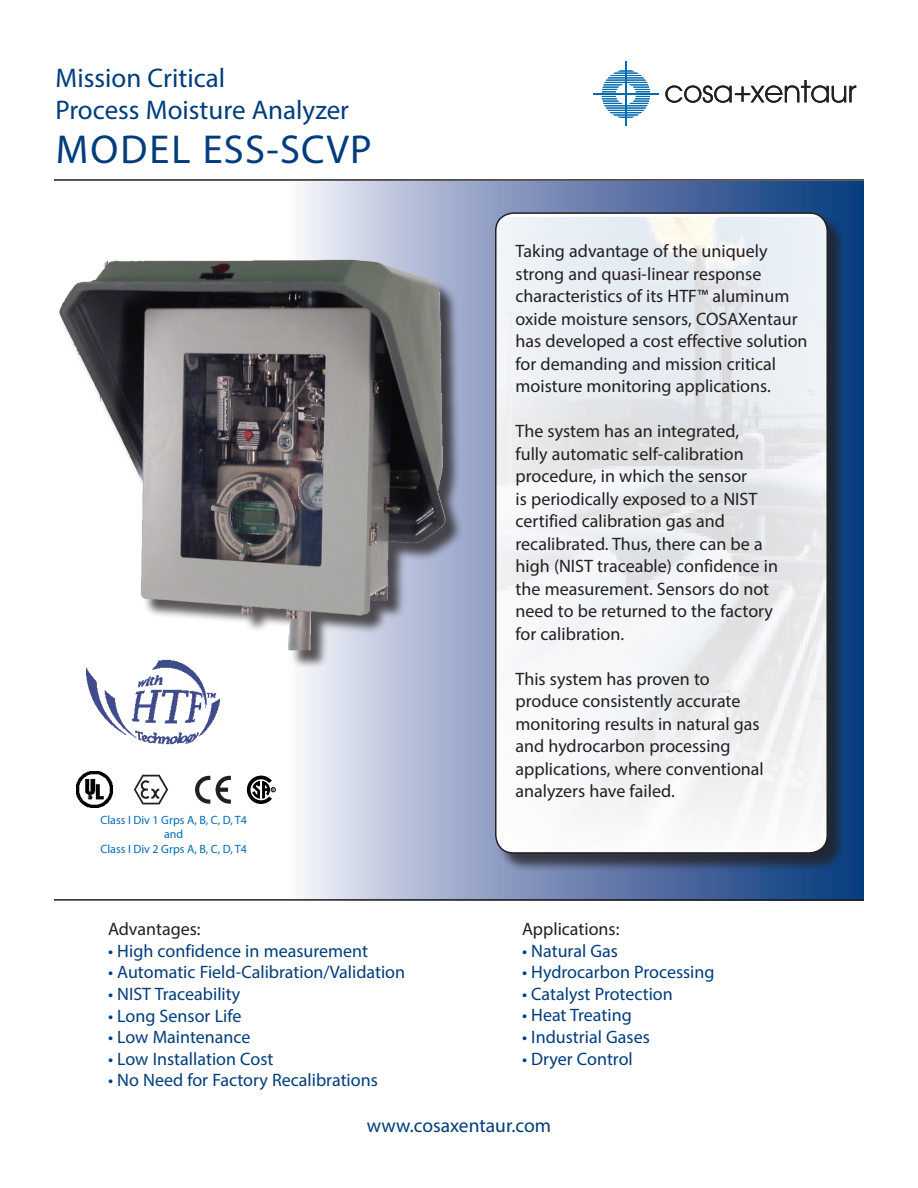
<style>
.page{position:relative;width:918px;height:1188px;background:#fff}
.page>*{position:absolute;margin:0;border:0;box-sizing:border-box;transform-origin:0 0}
.t1{font:40.5px "Myriad Pro";letter-spacing:.04em;color:#013d7d}
.t2{font:27px "Myriad Pro";color:#013d7d}
.t3{font:19.5px "Myriad Pro";color:#013d7d}
.Spec{font:18px/22.5px "Myriad Pro";color:#231f20}
.Spec-2{font:18px "Myriad Pro";color:#013d7d}
.t4{font:12px "Myriad Pro";color:#006bb7}
.t5{font:700 3.45px "Arial Narrow";color:#000}
</style>
<div class="page">
<svg style="left:302px;top:182px;width:562px;height:717px;background:#8fa1c4"></svg>
<div style="left:497px;top:215px;width:350px;height:657px;background:#231f20;opacity:.75"></div>
<img style="left:496px;top:217px;width:331px;height:636px">
<div style="left:495px;top:212px;width:333px;height:642px;border:2px solid #231f20;border-radius:18px"></div>
<hr style="left:54px;top:899px;width:810px;height:2px;background:#231f20">
<hr style="left:54px;top:179px;width:810px;height:2px;background:#231f20">
<div style="left:62px;top:262px;width:402px;height:407px;background:#231f20;opacity:.75"></div>
<img style="left:59px;top:260px;width:262px;height:220px">
<img style="left:87px;top:656px;width:132px;height:89px">
<svg style="left:247px;top:776px;width:28px;height:28px"></svg>
<svg style="left:195px;top:776px;width:15px;height:28px"></svg>
<svg style="left:216px;top:776px;width:15px;height:28px"></svg>
<svg style="left:134px;top:775px;width:34px;height:29px"></svg>
<img style="left:77px;top:772px;width:35px;height:35px">
<hr style="left:593px;top:94px;width:66px;height:1px;background:#006bb1">
<hr style="left:625px;top:62px;width:2px;height:64px;background:#006bb1">
<svg style="left:602px;top:70px;width:48px;height:48px"></svg>
<svg style="left:665px;top:80px;width:191px;height:23px"></svg>
<p class="t2" style="left:56px;top:62px;width:171px">Mission Critical</p>
<p class="t2" style="left:56px;top:93px;width:295px">Process Moisture Analyzer</p>
<p class="t1" style="left:56px;top:124px;width:317px">MODEL ESS-SCVP</p>
<p class="t4" style="left:100px;top:812px;width:148px">Class I Div 1 Grps A, B, C, D, T4</p>
<p class="t4" style="left:164px;top:827px;width:21px">and</p>
<p class="t4" style="left:100px;top:841px;width:148px">Class I Div 2 Grps A, B, C, D, T4</p>
<p class="t5" style="left:272px;top:787px;width:4px">R</p>
<p class="Spec" style="left:108px;top:918px;width:94px">Advantages:</p>
<p class="Spec-2" style="left:108px;top:940px;width:262px">• High confidence in measurement</p>
<p class="Spec-2" style="left:108px;top:961px;width:299px">• Automatic Field-Calibration/Validation</p>
<p class="Spec-2" style="left:108px;top:983px;width:134px">• NIST Traceability</p>
<p class="Spec-2" style="left:108px;top:1004px;width:135px">• Long Sensor Life</p>
<p class="Spec-2" style="left:108px;top:1026px;width:144px">• Low Maintenance</p>
<p class="Spec-2" style="left:108px;top:1048px;width:167px">• Low Installation Cost</p>
<p class="Spec-2" style="left:108px;top:1069px;width:271px">• No Need for Factory Recalibrations</p>
<p class="Spec" style="left:516px;top:240px;width:294px">Taking advantage of the uniquely strong and quasi-linear response characteristics of its HTF™ aluminum oxide moisture sensors, COSAXentaur has developed a cost effective solution for demanding and mission critical moisture monitoring applications.</p>
<p class="Spec" style="left:516px;top:420px;width:264px">The system has an integrated,<br>fully automatic self-calibration procedure, in which the sensor<br>is periodically exposed to a NIST certified calibration gas and recalibrated. Thus, there can be a high (NIST traceable) confidence in the measurement. Sensors do not need to be returned to the factory for calibration.</p>
<p class="Spec" style="left:516px;top:667px;width:250px">This system has proven to produce consistently accurate monitoring results in natural gas and hydrocarbon processing applications, where conventional analyzers have failed.</p>
<p class="Spec" style="left:522px;top:918px;width:99px">Applications:</p>
<p class="Spec-2" style="left:522px;top:940px;width:98px">• Natural Gas</p>
<p class="Spec-2" style="left:522px;top:961px;width:194px">• Hydrocarbon Processing</p>
<p class="Spec-2" style="left:522px;top:983px;width:152px">• Catalyst Protection</p>
<p class="Spec-2" style="left:522px;top:1004px;width:111px">• Heat Treating</p>
<p class="Spec-2" style="left:522px;top:1026px;width:129px">• Industrial Gases</p>
<p class="Spec-2" style="left:522px;top:1048px;width:112px">• Dryer Control</p>
<p class="t3" style="left:367px;top:1114px;width:186px">www.cosaxentaur.com</p>
</div>
